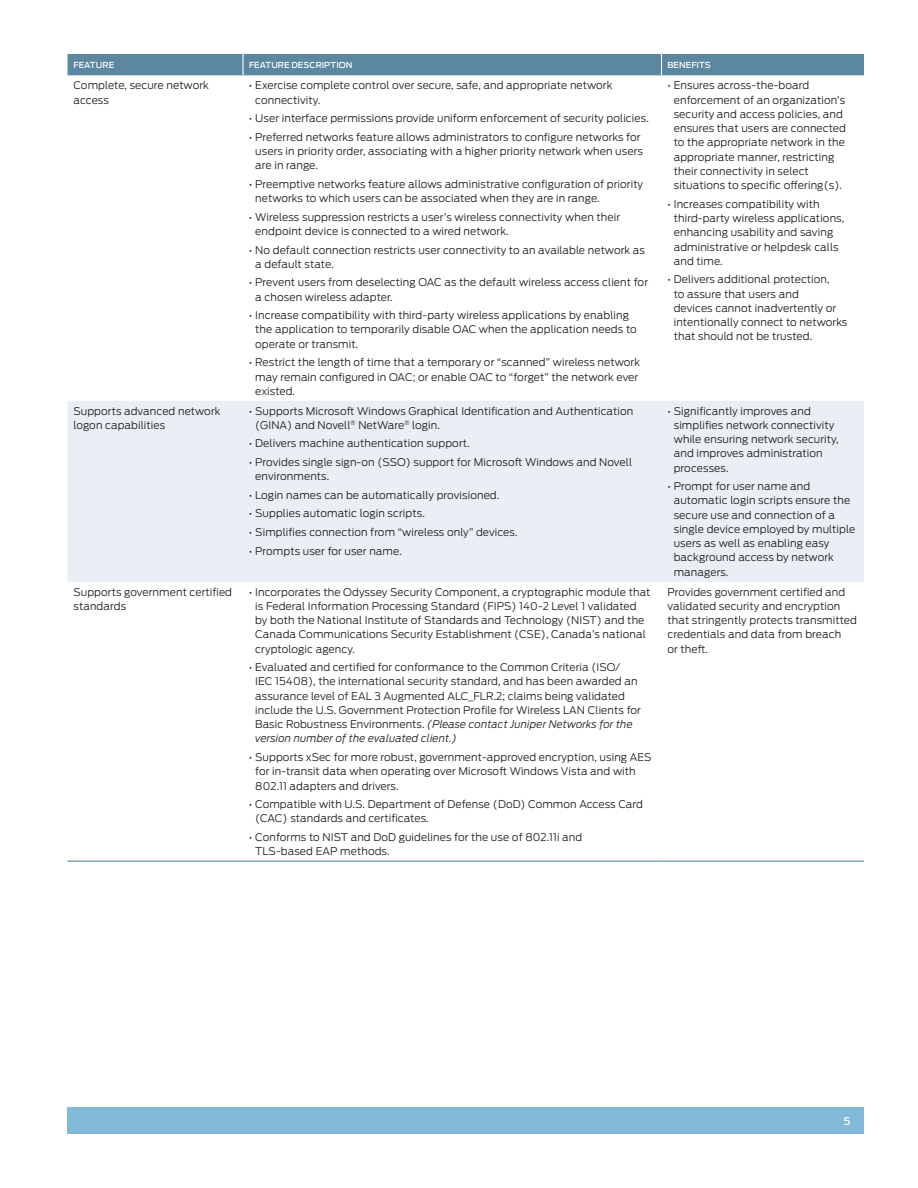
<style>
.page{position:relative;width:918px;height:1188px;background:#fff}
.page>*{position:absolute;margin:0;border:0;box-sizing:border-box;transform-origin:0 0}
.t1{font:300 10.5px/14.2px "Antenna";letter-spacing:.01em;color:#231f20}
.t2{font:500 10.5px "Antenna";color:#fff}
.t3{font:500 8.25px "Antenna";letter-spacing:.01em;color:#fff}
.s1{font-style:italic}
</style>
<div class="page">
<div style="left:68px;top:1107px;width:796px;height:27px;background:#83b9d8"></div>
<div style="left:68px;top:401px;width:796px;height:181px;background:#e9eff4"></div>
<div style="left:68px;top:54px;width:796px;height:22px;background:#5c87a1"></div>
<hr style="left:68px;top:861px;width:175px;height:1px;background:#5c87a1">
<hr style="left:243px;top:861px;width:419px;height:1px;background:#5c87a1">
<hr style="left:662px;top:861px;width:202px;height:1px;background:#5c87a1">
<p class="t3" style="left:74px;top:60px;width:12px">FEATU</p>
<p class="t3" style="left:102px;top:60px;width:12px">RE</p>
<p class="t3" style="left:249px;top:60px;width:105px">FEATURE DESCRIPTION</p>
<p class="t3" style="left:668px;top:60px;width:13px">BENEFITS</p>
<p class="t1" style="left:74px;top:79px;width:137px">Complete, secure network access</p>
<p class="t1" style="left:255px;top:79px;width:359px;text-indent:-6px">• Exercise complete control over secure, safe, and appropriate network connectivity.</p>
<p class="t1" style="left:249px;top:111px;width:401px">• User interface permissions provide uniform enforcement of security policies.</p>
<p class="t1" style="left:255px;top:130px;width:389px;text-indent:-6px">• Preferred networks feature allows administrators to configure networks for users in priority order, associating with a higher priority network when users are in range.</p>
<p class="t1" style="left:255px;top:177px;width:389px;text-indent:-6px">• Preemptive networks feature allows administrative configuration of priority networks to which users can be associated when they are in range.</p>
<p class="t1" style="left:255px;top:210px;width:366px;text-indent:-6px">• Wireless suppression restricts a user’s wireless connectivity when their endpoint device is connected to a wired network.</p>
<p class="t1" style="left:255px;top:243px;width:391px;text-indent:-6px">• No default connection restricts user connectivity to an available network as a default state.</p>
<p class="t1" style="left:255px;top:276px;width:394px;text-indent:-6px">• Prevent users from deselecting OAC as the default wireless access client for a chosen wireless adapter.</p>
<p class="t1" style="left:255px;top:308px;width:383px;text-indent:-6px">• Increase compatibility with third-party wireless applications by enabling the application to temporarily disable OAC when the application needs to operate or transmit.</p>
<p class="t1" style="left:255px;top:355px;width:386px;text-indent:-6px">• Restrict the length of time that a temporary or “scanned” wireless network may remain configured in OAC; or enable OAC to “forget” the network ever existed.</p>
<p class="t1" style="left:674px;top:79px;width:174px;text-indent:-6px">• Ensures across-the-board enforcement of an organization’s security and access policies, and ensures that users are connected to the appropriate network in the appropriate manner, restricting their connectivity in select situations to specific offering(s).</p>
<p class="t1" style="left:674px;top:197px;width:172px;text-indent:-6px">• Increases compatibility with third-party wireless applications, enhancing usability and saving administrative or helpdesk calls and time.</p>
<p class="t1" style="left:674px;top:272px;width:175px;text-indent:-6px">• Delivers additional protection,<br>to assure that users and<br>devices cannot inadvertently or intentionally connect to networks that should not be trusted.</p>
<p class="t1" style="left:74px;top:404px;width:149px">Supports advanced network logon capabilities</p>
<p class="t1" style="left:255px;top:404px;width:380px;text-indent:-6px">• Supports Microsoft Windows Graphical Identification and Authentication (GINA) and Novell<sup>®</sup> NetWare<sup>®</sup> login.</p>
<p class="t1" style="left:249px;top:437px;width:222px">• Delivers machine authentication support.</p>
<p class="t1" style="left:255px;top:455px;width:378px;text-indent:-6px">• Provides single sign-on (SSO) support for Microsoft Windows and Novell environments.</p>
<p class="t1" style="left:249px;top:488px;width:252px">• Login names can be automatically provisioned.</p>
<p class="t1" style="left:249px;top:507px;width:177px">• Supplies automatic login scripts.</p>
<p class="t1" style="left:249px;top:525px;width:270px">• Simplifies connection from “wireless only” devices.</p>
<p class="t1" style="left:249px;top:544px;width:154px">• Prompts user for user name.</p>
<p class="t1" style="left:73px;top:585px;width:160px">Supports government certified standards</p>
<p class="t1" style="left:255px;top:585px;width:397px;text-indent:-6px">• Incorporates the Odyssey Security Component, a cryptographic module that is Federal Information Processing Standard (FIPS) 140-2 Level 1 validated by both the National Institute of Standards and Technology (NIST) and the Canada Communications Security Establishment (CSE), Canada’s national cryptologic agency.</p>
<p class="t1" style="left:255px;top:660px;width:387px;text-indent:-6px">• Evaluated and certified for conformance to the Common Criteria (ISO/<br>IEC 15408), the international security standard, and has been awarded an assurance level of EAL 3 Augmented ALC_FLR.2; claims being validated include the U.S. Government Protection Profile for Wireless LAN Clients for Basic Robustness Environments. <span class="s1">(Please contact Juniper Networks for the version number of the evaluated client.)</span></p>
<p class="t1" style="left:255px;top:750px;width:398px;text-indent:-6px">• Supports xSec for more robust, government-approved encryption, using AES for in-transit data when operating over Microsoft Windows Vista and with<br>802.11 adapters and drivers.</p>
<p class="t1" style="left:255px;top:797px;width:389px;text-indent:-6px">• Compatible with U.S. Department of Defense (DoD) Common Access Card (CAC) standards and certificates.</p>
<p class="t1" style="left:255px;top:830px;width:329px;text-indent:-6px">• Conforms to NIST and DoD guidelines for the use of 802.11i and<br>TLS-based EAP methods.</p>
<p class="t1" style="left:674px;top:404px;width:166px;text-indent:-6px">• Significantly improves and simplifies network connectivity while ensuring network security, and improves administration processes.</p>
<p class="t1" style="left:674px;top:479px;width:183px;text-indent:-6px">• Prompt for user name and automatic login scripts ensure the secure use and connection of a single device employed by multiple users as well as enabling easy background access by network managers.</p>
<p class="t1" style="left:667px;top:585px;width:191px">Provides government certified and validated security and encryption that stringently protects transmitted credentials and data from breach<br>or theft.</p>
<p class="t2" style="left:844px;top:1115px;width:8px">5</p>
</div>
